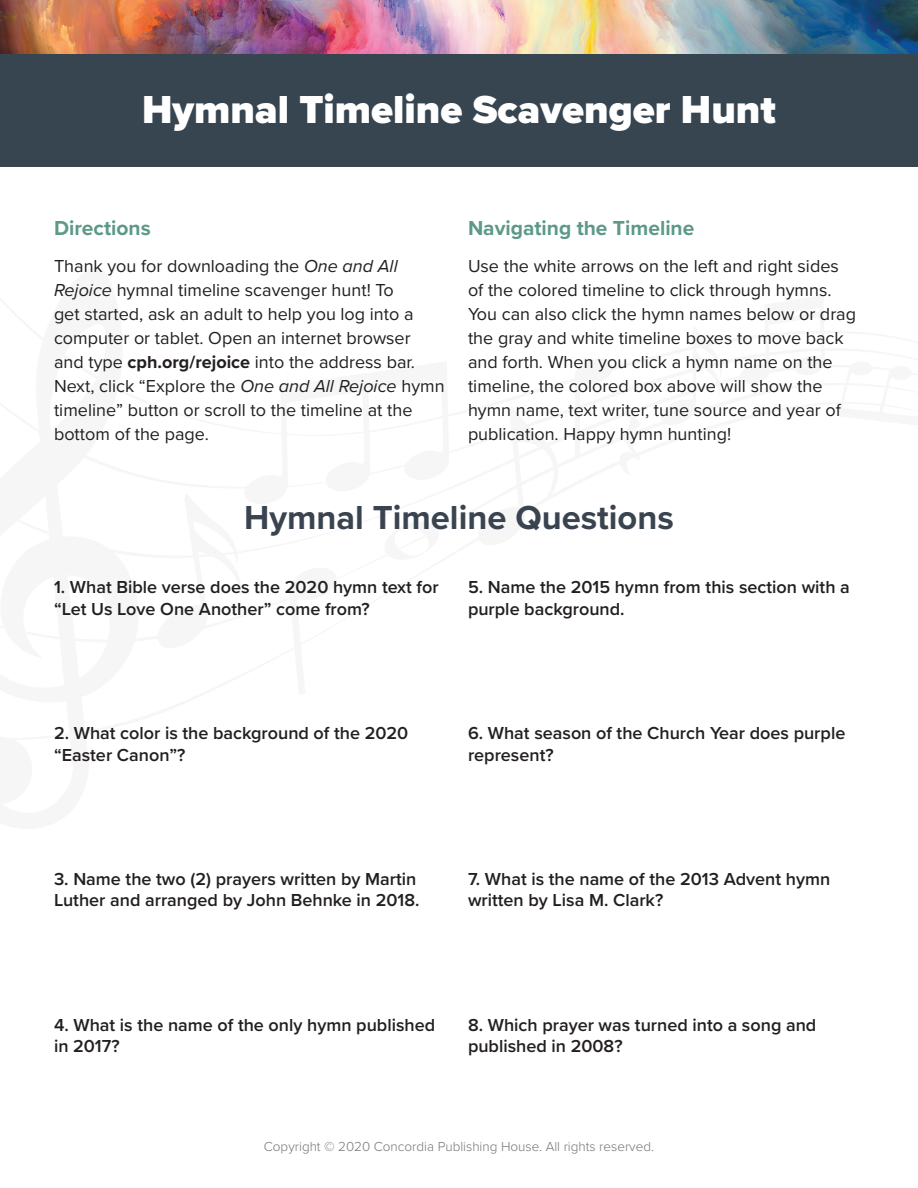
<style>
.page{position:relative;width:918px;height:1188px;background:#fff}
.page>*{position:absolute;margin:0;border:0;box-sizing:border-box;transform-origin:0 0}
.t1{font:900 40.5px "Proxima Nova";color:#fff}
.t2{font:700 34.5px "Proxima Nova";color:#3a4450}
.t3{font:700 21px "Proxima Nova";color:#5d9988}
.t4{font:18px/24px "Proxima Nova";color:#231f20}
.t5{font:600 18px/21.6px "Proxima Nova";color:#231f20}
.t6{font:300 13.5px "Proxima Nova";color:#757474}
.s1{font-style:italic}
.s2{font-weight:700}
</style>
<div class="page">
<img style="left:0;top:0;width:918px;height:54px">
<div style="left:0;top:54px;width:918px;height:112px;background:#374550"></div>
<p class="t1" style="left:142px;top:80px;width:635px">Hymnal Timeline Scavenger Hunt</p>
<p class="t3" style="left:54px;top:212px;width:98px">Directions</p>
<p class="t4" style="left:54px;top:253px;width:392px">Thank you for downloading the <span class="s1">One and All Rejoice</span> hymnal timeline scavenger hunt! To<br>get started, ask an adult to help you log into a computer or tablet. Open an internet browser and type <span class="s2">cph.org/rejoice</span> into the address bar.<br>Next, click “Explore the <span class="s1">One and All Rejoice</span> hymn timeline” button or scroll to the timeline at the bottom of the page.</p>
<p class="t3" style="left:468px;top:212px;width:228px">Navigating the Timeline</p>
<p class="t4" style="left:468px;top:253px;width:390px">Use the white arrows on the left and right sides of the colored timeline to click through hymns.<br>You can also click the hymn names below or drag the gray and white timeline boxes to move back and forth. When you click a hymn name on the timeline, the colored box above will show the hymn name, text writer, tune source and year of publication. Happy hymn hunting!</p>
<p class="t2" style="left:244px;top:492px;width:431px">Hymnal Timeline Questions</p>
<p class="t5" style="left:54px;top:576px;width:386px">1. What Bible verse does the 2020 hymn text for “Let Us Love One Another” come from?</p>
<p class="t5" style="left:468px;top:576px;width:383px">5. Name the 2015 hymn from this section with a purple background.</p>
<p class="t5" style="left:54px;top:722px;width:356px">2. What color is the background of the 2020 “Easter Canon”?</p>
<p class="t5" style="left:468px;top:722px;width:379px">6. What season of the Church Year does purple represent?</p>
<p class="t5" style="left:54px;top:867px;width:367px">3. Name the two (2) prayers written by Martin<br>Luther and arranged by John Behnke in 2018.</p>
<p class="t5" style="left:468px;top:867px;width:364px">7. What is the name of the 2013 Advent hymn written by Lisa M. Clark?</p>
<p class="t5" style="left:54px;top:1013px;width:383px">4. What is the name of the only hymn published in 2017?</p>
<p class="t5" style="left:468px;top:1013px;width:350px">8. Which prayer was turned into a song and published in 2008?</p>
<p class="t6" style="left:264px;top:1137px;width:392px">Copyright © 2020 Concordia Publishing House. All rights reserved.</p>
</div>
